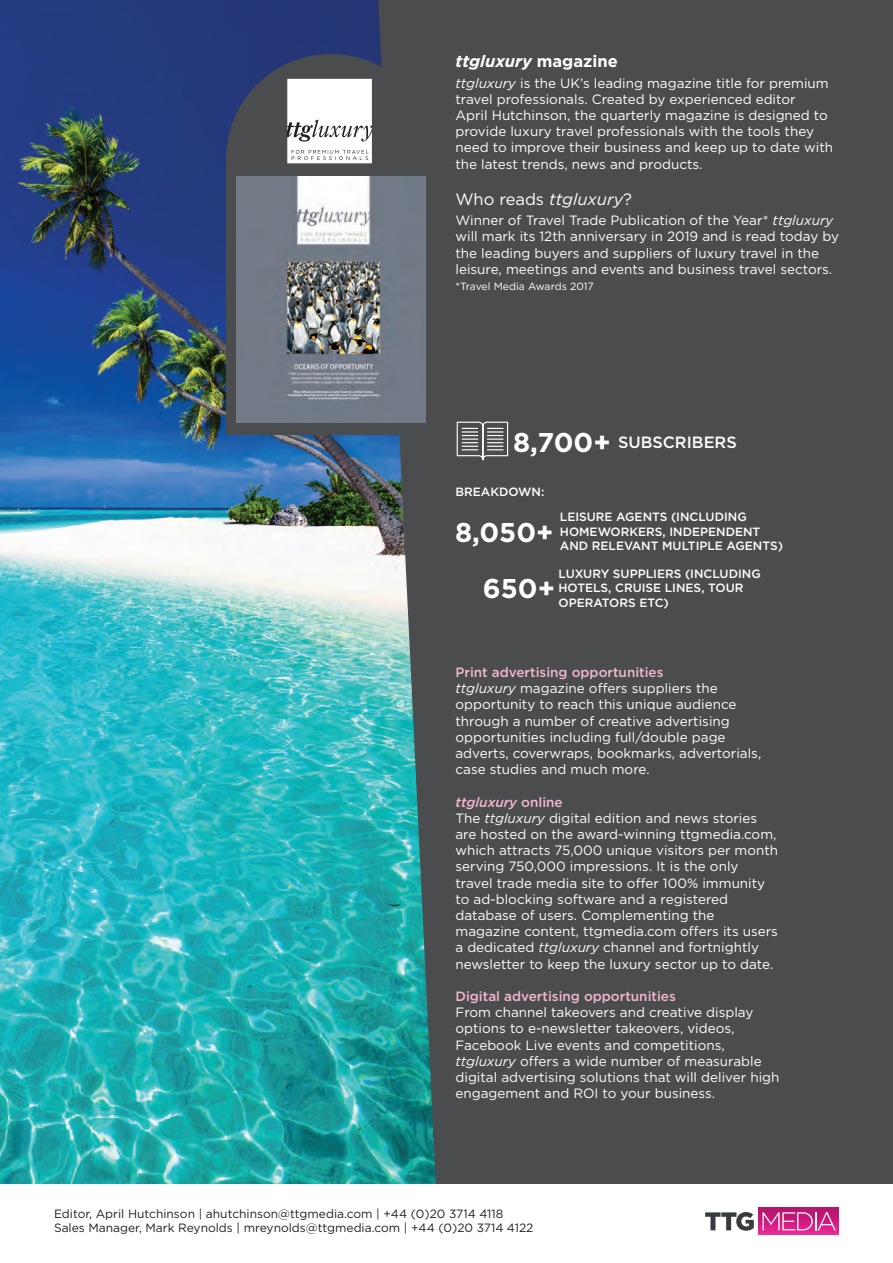
<style>
.page{position:relative;width:893px;height:1263px;background:#fff}
.page>*{position:absolute;margin:0;border:0;box-sizing:border-box;transform-origin:0 0}
.t1{font:700 27.15px "Gotham";color:#fff}
.t2{font:16.5px "Gotham";color:#fff}
.t3{font:italic 700 16.5px "Gotham";color:#fff}
.t4{font:500 16.35px "Gotham";color:#fff}
.t5{font:13.5px/16.2px "Gotham";color:#fff}
.t6{font:500 13.5px "Gotham";color:#f3b6d3}
.t7{font:italic 500 13.5px "Gotham";color:#f3b6d3}
.t8{font:500 12px/14.4px "Gotham";color:#fff}
.t9{font:12px "Gotham";color:#231f20}
.t10{font:10.5px "Gotham";color:#fff}
.s1{font-style:normal}
.s2{font-style:italic}
</style>
<div class="page">
<div style="left:304px;top:0;width:589px;height:1184px;background:#4b4c4d"></div>
<img style="left:0;top:0;width:436px;height:1184px">
<div style="left:226px;top:159px;width:210px;height:276px;background:#4b4c4d"></div>
<div style="left:226px;top:54px;width:210px;height:210px;background:#4b4c4d;border-radius:50%"></div>
<img style="left:237px;top:177px;width:188px;height:246px">
<svg style="left:287px;top:79px;width:85px;height:84px;background:#ededed"></svg>
<svg style="left:758px;top:1208px;width:81px;height:27px"></svg>
<svg style="left:762px;top:1212px;width:74px;height:18px"></svg>
<svg style="left:705px;top:1212px;width:49px;height:19px"></svg>
<svg style="left:457px;top:422px;width:51px;height:38px"></svg>
<p class="t3" style="left:455px;top:50px;width:164px">ttgluxury <span class="s1">magazine</span></p>
<p class="t5" style="left:455px;top:74px;width:379px"><span class="s2">ttgluxury</span> is the UK’s leading magazine title for premium travel professionals. Created by experienced editor<br>April Hutchinson, the quarterly magazine is designed to provide luxury travel professionals with the tools they need to improve their business and keep up to date with the latest trends, news and products.</p>
<p class="t2" style="left:455px;top:188px;width:178px">Who reads <span class="s2">ttgluxury</span>?</p>
<p class="t5" style="left:455px;top:212px;width:385px">Winner of Travel Trade Publication of the Year* <span class="s2">ttgluxury </span>will mark its 12th anniversary in 2019 and is read today by the leading buyers and suppliers of luxury travel in the leisure, meetings and events and business travel sectors.</p>
<p class="t10" style="left:455px;top:279px;width:140px">*Travel Media Awards 2017</p>
<p class="t1" style="left:513px;top:424px;width:99px">8,700+</p>
<p class="t4" style="left:618px;top:431px;width:120px">SUBSCRIBERS</p>
<p class="t8" style="left:455px;top:484px;width:90px">BREAKDOWN:</p>
<p class="t8" style="left:560px;top:510px;width:225px">LEISURE AGENTS (INCLUDING<br>HOMEWORKERS, INDEPENDENT<br>AND RELEVANT MULTIPLE AGENTS)</p>
<p class="t8" style="left:558px;top:566px;width:204px">LUXURY SUPPLIERS (INCLUDING<br>HOTELS, CRUISE LINES, TOUR<br>OPERATORS ETC)</p>
<p class="t1" style="left:455px;top:514px;width:100px">8,050+</p>
<p class="t1" style="left:483px;top:571px;width:74px">650+</p>
<p class="t6" style="left:455px;top:663px;width:210px">Print advertising opportunities</p>
<p class="t5" style="left:455px;top:680px;width:307px"><span class="s2">ttgluxury</span> magazine offers suppliers the opportunity to reach this unique audience through a number of creative advertising opportunities including full/double page adverts, coverwraps, bookmarks, advertorials, case studies and much more.</p>
<p class="t7" style="left:455px;top:793px;width:109px">ttgluxury <span class="s1">online</span></p>
<p class="t5" style="left:455px;top:810px;width:324px">The <span class="s2">ttgluxury</span> digital edition and news stories are hosted on the award-winning ttgmedia.com, which attracts 75,000 unique visitors per month serving 750,000 impressions. It is the only travel trade media site to offer 100% immunity to ad-blocking software and a registered database of users. Complementing the magazine content, ttgmedia.com offers its users a dedicated <span class="s2">ttgluxury</span> channel and fortnightly newsletter to keep the luxury sector up to date.</p>
<p class="t6" style="left:455px;top:987px;width:222px">Digital advertising opportunities</p>
<p class="t5" style="left:455px;top:1004px;width:325px">From channel takeovers and creative display options to e-newsletter takeovers, videos, Facebook Live events and competitions, <span class="s2">ttgluxury</span> offers a wide number of measurable digital advertising solutions that will deliver high engagement and ROI to your business.</p>
<p class="t9" style="left:54px;top:1205px;width:451px">Editor, April Hutchinson | ahutchinson@ttgmedia.com | +44 (0)20 3714 4118</p>
<p class="t9" style="left:54px;top:1220px;width:481px">Sales Manager, Mark Reynolds | mreynolds@ttgmedia.com | +44 (0)20 3714 4122</p>
</div>
